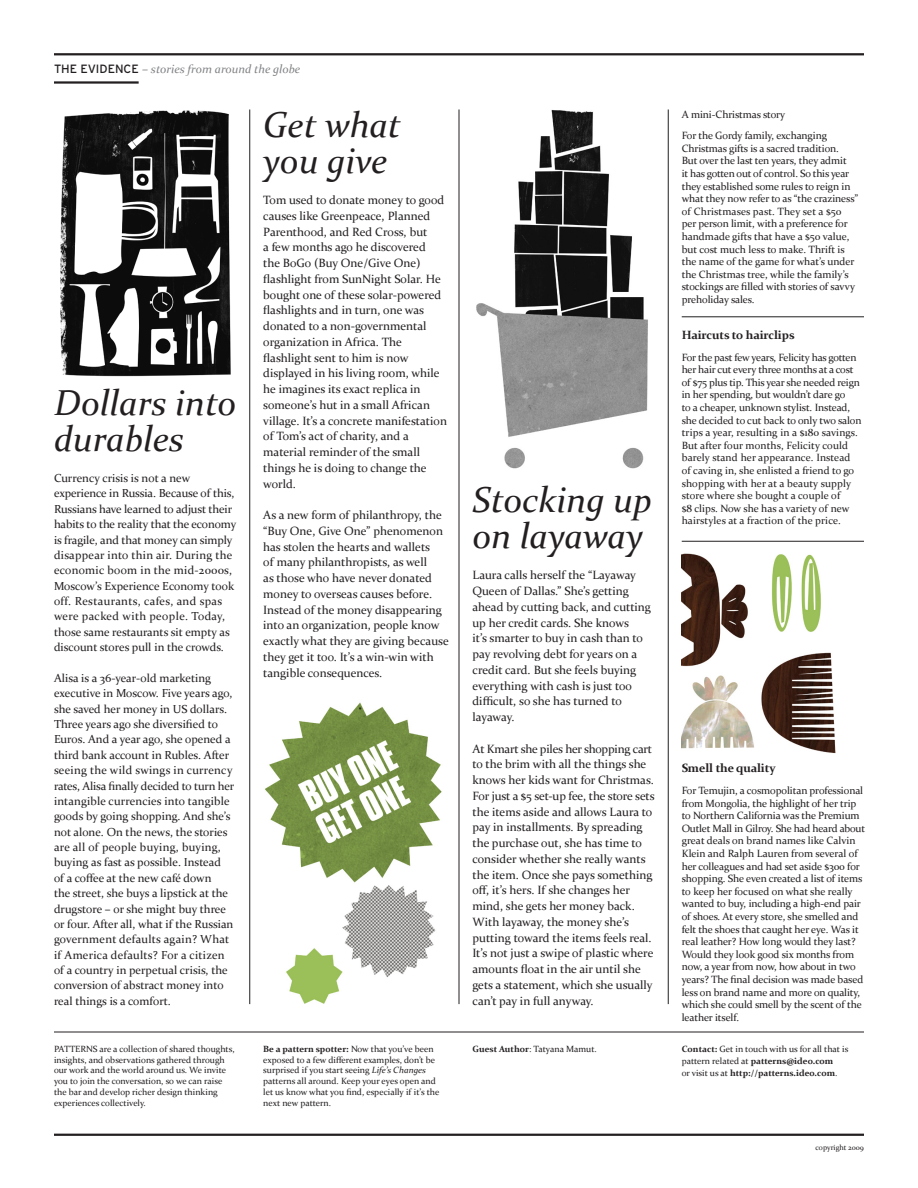
<style>
.page{position:relative;width:918px;height:1188px;background:#fff}
.page>*{position:absolute;margin:0;border:0;box-sizing:border-box;transform-origin:0 0}
.t1{font:italic 36px/36px "Constantia";color:#231f20}
.t2{font:12px/15.8px "Constantia";color:#231f20}
.t3{font:italic 12px "Constantia";color:#808285}
.Side_stories{font:700 12px "Constantia";letter-spacing:-.01em;color:#231f20}
.t4{font:11.7px/15.5px "Constantia";color:#231f20}
.Side_stories-2{font:10.5px/12.6px "Constantia";letter-spacing:-.01em;color:#231f20}
.t5{font:9px/10.8px "Constantia";color:#231f20}
.t6{font:7.5px "Constantia";color:#231f20}
.s1{font-family:"Interstate";font-style:normal;color:#231f20}
.s2{font-weight:700}
.s3{font-style:italic}
</style>
<div class="page">
<hr style="left:249px;top:109px;width:1px;height:895px;background:#231f20">
<hr style="left:459px;top:109px;width:1px;height:895px;background:#231f20">
<hr style="left:668px;top:109px;width:1px;height:895px;background:#231f20">
<hr style="left:54px;top:1032px;width:810px;height:1px;background:#231f20">
<hr style="left:54px;top:53px;width:810px;height:2px;background:#231f20">
<hr style="left:54px;top:1134px;width:810px;height:2px;background:#231f20">
<hr style="left:54px;top:81px;width:85px;height:3px;background:#231f20">
<hr style="left:682px;top:317px;width:182px;height:1px;background:#231f20">
<hr style="left:682px;top:541px;width:182px;height:1px;background:#231f20">
<img style="left:60px;top:110px;width:171px;height:267px">
<img style="left:265px;top:702px;width:177px;height:302px">
<img style="left:476px;top:110px;width:172px;height:359px">
<img style="left:681px;top:553px;width:155px;height:200px">
<p class="t3" style="left:54px;top:60px;width:248px"><span class="s1">THE EVIDENCE</span> – stories from around the globe</p>
<p class="t1" style="left:54px;top:383px;width:184px">Dollars into durables</p>
<p class="t4" style="left:54px;top:470px;width:184px">Currency crisis is not a new experience in Russia. Because of this, Russians have learned to adjust their habits to the reality that the economy is fragile, and that money can simply disappear into thin air. During the economic boom in the mid-2000s, Moscow’s Experience Economy took off. Restaurants, cafes, and spas were packed with people. Today, those same restaurants sit empty as discount stores pull in the crowds.</p>
<p class="t4" style="left:54px;top:670px;width:182px">Alisa is a 36-year-old marketing executive in Moscow. Five years ago, she saved her money in US dollars.<br>Three years ago she diversified to Euros. And a year ago, she opened a third bank account in Rubles. After seeing the wild swings in currency rates, Alisa finally decided to turn her intangible currencies into tangible goods by going shopping. And she’s not alone. On the news, the stories are all of people buying, buying, buying as fast as possible. Instead<br>of a coffee at the new café down<br>the street, she buys a lipstick at the drugstore – or she might buy three or four. After all, what if the Russian government defaults again? What if America defaults? For a citizen of a country in perpetual crisis, the conversion of abstract money into real things is a comfort.</p>
<p class="t1" style="left:263px;top:105px;width:139px">Get what you give</p>
<p class="t2" style="left:263px;top:192px;width:185px">Tom used to donate money to good causes like Greenpeace, Planned<br>Parenthood, and Red Cross, but<br>a few months ago he discovered<br>the BoGo (Buy One/Give One) flashlight from SunNight Solar. He bought one of these solar-powered flashlights and in turn, one was donated to a non-governmental organization in Africa. The flashlight sent to him is now displayed in his living room, while he imagines its exact replica in someone’s hut in a small African village. It’s a concrete manifestation of Tom’s act of charity, and a material reminder of the small things he is doing to change the world.</p>
<p class="t2" style="left:263px;top:507px;width:187px">As a new form of philanthropy, the “Buy One, Give One” phenomenon has stolen the hearts and wallets<br>of many philanthropists, as well<br>as those who have never donated money to overseas causes before.<br>Instead of the money disappearing into an organization, people know exactly what they are giving because they get it too. It’s a win-win with tangible consequences.</p>
<p class="t1" style="left:472px;top:480px;width:181px">Stocking up on layaway</p>
<p class="t2" style="left:472px;top:567px;width:180px">Laura calls herself the “Layaway<br>Queen of Dallas.” She’s getting ahead by cutting back, and cutting up her credit cards. She knows<br>it’s smarter to buy in cash than to pay revolving debt for years on a credit card. But she feels buying everything with cash is just too difficult, so she has turned to layaway.</p>
<p class="t2" style="left:472px;top:740px;width:184px">At Kmart she piles her shopping cart to the brim with all the things she knows her kids want for Christmas.<br>For just a $5 set-up fee, the store sets the items aside and allows Laura to pay in installments. By spreading the purchase out, she has time to consider whether she really wants the item. Once she pays something off, it’s hers. If she changes her mind, she gets her money back.<br>With layaway, the money she’s putting toward the items feels real.<br>It’s not just a swipe of plastic where amounts float in the air until she gets a statement, which she usually can’t pay in full anyway.</p>
<p class="Side_stories-2" style="left:682px;top:107px;width:105px">A mini-Christmas story</p>
<p class="Side_stories-2" style="left:682px;top:129px;width:178px">For the Gordy family, exchanging Christmas gifts is a sacred tradition.<br>But over the last ten years, they admit<br>it has gotten out of control. So this year they established some rules to reign in what they now refer to as “the craziness” of Christmases past. They set a $50 per person limit, with a preference for handmade gifts that have a $50 value, but cost much less to make. Thrift is the name of the game for what’s under the Christmas tree, while the family’s stockings are filled with stories of savvy preholiday sales.</p>
<p class="Side_stories" style="left:682px;top:327px;width:114px">Haircuts to hairclips</p>
<p class="Side_stories-2" style="left:682px;top:350px;width:181px">For the past few years, Felicity has gotten her hair cut every three months at a cost of $75 plus tip. This year she needed reign in her spending, but wouldn’t dare go<br>to a cheaper, unknown stylist. Instead, she decided to cut back to only two salon trips a year, resulting in a $180 savings.<br>But after four months, Felicity could barely stand her appearance. Instead of caving in, she enlisted a friend to go shopping with her at a beauty supply store where she bought a couple of<br>$8 clips. Now she has a variety of new hairstyles at a fraction of the price.</p>
<p class="Side_stories" style="left:682px;top:760px;width:95px">Smell the quality</p>
<p class="Side_stories-2" style="left:682px;top:784px;width:185px">For Temujin, a cosmopolitan professional from Mongolia, the highlight of her trip to Northern California was the Premium Outlet Mall in Gilroy. She had heard about great deals on brand names like Calvin Klein and Ralph Lauren from several of her colleagues and had set aside $300 for shopping. She even created a list of items to keep her focused on what she really wanted to buy, including a high-end pair of shoes. At every store, she smelled and felt the shoes that caught her eye. Was it real leather? How long would they last?<br>Would they look good six months from now, a year from now, how about in two years? The final decision was made based less on brand name and more on quality, which she could smell by the scent of the leather itself.</p>
<p class="t5" style="left:54px;top:1043px;width:182px">PATTERNS are a collection of shared thoughts, insights, and observations gathered through our work and the world around us. We invite you to join the conversation, so we can raise the bar and develop richer design thinking experiences collectively.</p>
<p class="t5" style="left:263px;top:1043px;width:178px"><span class="s2">Be a pattern spotter:</span> Now that you’ve been exposed to a few different examples, don’t be surprised if you start seeing <span class="s3">Life’s Changes </span>patterns all around. Keep your eyes open and let us know what you find, especially if it’s the next new pattern.</p>
<p class="t5" style="left:682px;top:1042px;width:168px;line-height:12px"><span class="s2">Contact:</span> Get in touch with us for all that is pattern related at <span class="s2">patterns@ideo.com<br></span>or visit us at <span class="s2">http://patterns.ideo.com</span>.</p>
<p class="t6" style="left:816px;top:1142px;width:50px">copyright 2009</p>
<p class="t5" style="left:472px;top:1043px;width:126px"><span class="s2">Guest Author</span>: Tatyana Mamut.</p>
</div>
